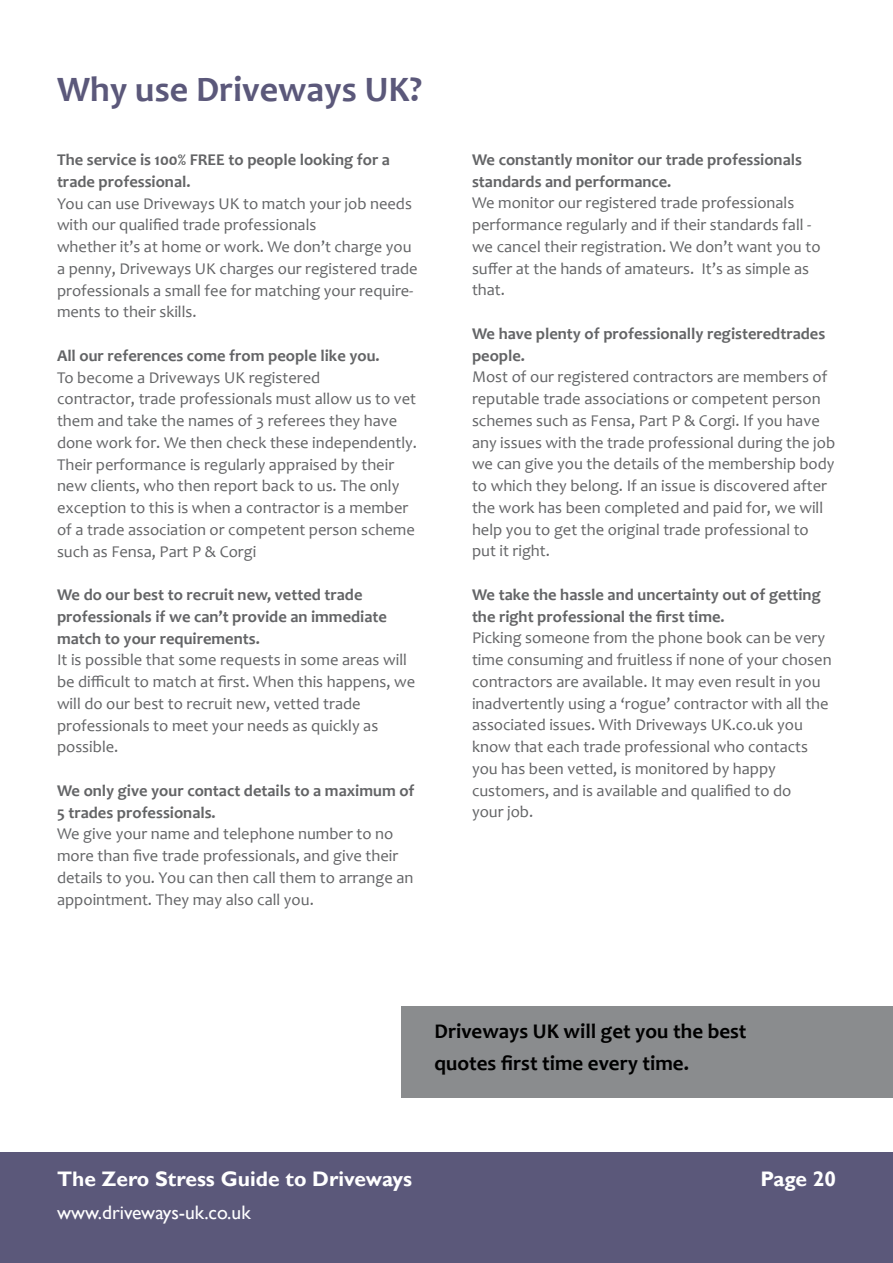
<style>
.page{position:relative;width:893px;height:1263px;background:#fff}
.page>*{position:absolute;margin:0;border:0;box-sizing:border-box;transform-origin:0 0}
.t1{font:700 36px "Candara";color:#5b587a}
.t2{font:700 21px/31.5px "Candara";color:#000}
.t3{font:700 21px "Gill Sans";color:#fff}
.t4{font:19.5px "Gill Sans";color:#fff}
.t5{font:16.5px/21.8px "Candara";color:#636466}
.t6{font:700 16.5px/21.8px "Candara";color:#636466}
</style>
<div class="page">
<div style="left:0;top:1152px;width:893px;height:111px;background:#5b587a"></div>
<div style="left:402px;top:1006px;width:491px;height:91px;background:#8a8c8e"></div>
<h1 class="t1" style="left:57px;top:68px;width:367px">Why use Driveways UK?</h1>
<p class="t6" style="left:57px;top:149px;width:335px">The service is 100% FREE to people looking for a trade professional.</p>
<p class="t5" style="left:57px;top:192px;width:362px">You can use Driveways UK to match your job needs with our qualified trade professionals<br>whether it’s at home or work. We don’t charge you a penny, Driveways UK charges our registered trade professionals a small fee for matching your require&shy;ments to their skills.</p>
<p class="t6" style="left:57px;top:345px;width:324px">All our references come from people like you.</p>
<p class="t5" style="left:57px;top:366px;width:361px">To become a Driveways UK registered<br>contractor, trade professionals must allow us to vet them and take the names of 3 referees they have done work for. We then check these independently.<br>Their performance is regularly appraised by their new clients, who then report back to us. The only exception to this is when a contractor is a member of a trade association or competent person scheme such as Fensa, Part P &amp; Corgi</p>
<p class="t6" style="left:57px;top:584px;width:331px">We do our best to recruit new, vetted trade professionals if we can’t provide an immediate match to your requirements.</p>
<p class="t5" style="left:57px;top:649px;width:360px">It is possible that some requests in some areas will be difficult to match at first. When this happens, we will do our best to recruit new, vetted trade professionals to meet your needs as quickly as possible.</p>
<p class="t6" style="left:57px;top:779px;width:359px">We only give your contact details to a maximum of<br>5 trades professionals.</p>
<p class="t5" style="left:57px;top:823px;width:358px">We give your name and telephone number to no more than five trade professionals, and give their details to you. You can then call them to arrange an appointment. They may also call you.</p>
<p class="t6" style="left:472px;top:149px;width:331px">We constantly monitor our trade professionals standards and performance.</p>
<p class="t5" style="left:472px;top:192px;width:350px">We monitor our registered trade professionals performance regularly and if their standards fall - we cancel their registration. We don’t want you to suffer at the hands of amateurs. It’s as simple as that.</p>
<p class="t6" style="left:472px;top:323px;width:355px">We have plenty of professionally registeredtrades people.</p>
<p class="t5" style="left:472px;top:366px;width:365px">Most of our registered contractors are members of reputable trade associations or competent person schemes such as Fensa, Part P &amp; Corgi. If you have any issues with the trade professional during the job we can give you the details of the membership body to which they belong. If an issue is discovered after the work has been completed and paid for, we will help you to get the original trade professional to put it right.</p>
<p class="t6" style="left:472px;top:584px;width:350px">We take the hassle and uncertainty out of getting the right professional the first time.</p>
<p class="t5" style="left:472px;top:627px;width:361px">Picking someone from the phone book can be very time consuming and fruitless if none of your chosen contractors are available. It may even result in you inadvertently using a ‘rogue’ contractor with all the associated issues. With Driveways UK.co.uk you know that each trade professional who contacts you has been vetted, is monitored by happy customers, and is available and qualified to do<br>your job.</p>
<p class="t2" style="left:434px;top:1016px;width:314px">Driveways UK will get you the best quotes first time every time.</p>
<p class="t3" style="left:57px;top:1166px;width:357px">The Zero Stress Guide to Driveways</p>
<p class="t4" style="left:57px;top:1201px;width:195px">www.driveways-uk.co.uk</p>
<p class="t3" style="left:760px;top:1166px;width:77px">Page 20</p>
</div>
